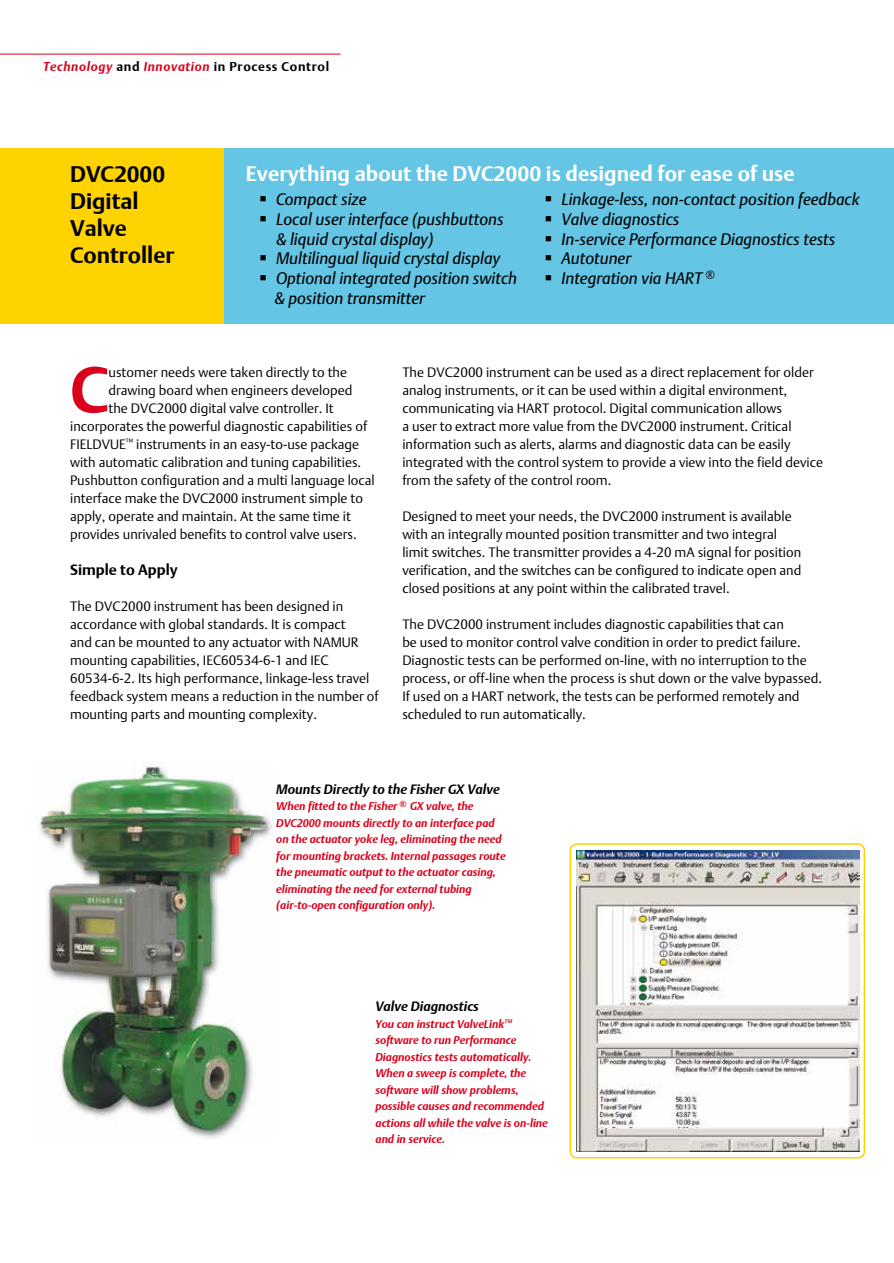
<style>
.page{position:relative;width:894px;height:1263px;background:#fff}
.page>*{position:absolute;margin:0;border:0;box-sizing:border-box;transform-origin:0 0}
.t1{font:700 64.5px "DTL Argo T";color:#db001b}
.t2{font:700 22.5px/27px "DTL Argo T";color:#000}
.t3{font:700 21px "DTL Argo T";color:#fff}
.t4{font:italic 16.5px/19.8px "DTL Argo T";color:#000}
.t5{font:700 15px "DTL Argo T";color:#000}
.t6{font:300 13.5px/18px "DTL Argo T";color:#000}
.t7{font:italic 700 13.5px "DTL Argo T";color:#000}
.t8{font:italic 700 12.75px "DTL Argo T";letter-spacing:.05em;color:#db001b}
.t9{font:italic 700 11.25px/16.5px "DTL Argo T";color:#db001b}
.s1{font-style:normal;color:#000}
</style>
<div class="page">
<div style="left:0;top:148px;width:224px;height:176px;background:#ffd300"></div>
<div style="left:224px;top:148px;width:669px;height:176px;background:#65c5e4"></div>
<hr style="left:0;top:54px;width:340px;height:1px;background:#db001b">
<div style="left:569px;top:843px;width:295px;height:315px;border:2px solid #ffd300;border-radius:7px"></div>
<img style="left:576px;top:850px;width:282px;height:301px">
<img style="left:39px;top:761px;width:233px;height:378px">
<p class="t8" style="left:43px;top:59px;width:287px">Technology <span class="s1">and</span> Innovation <span class="s1">in Process Control</span></p>
<h2 class="t2" style="left:70px;top:160px;width:106px">DVC2000<br>Digital<br>Valve<br>Controller</h2>
<h3 class="t3" style="left:246px;top:161px;width:550px">Everything about the DVC2000 is designed for ease of use</h3>
<p class="t4" style="left:260px;top:189px;width:108px">■ Compact size</p>
<p class="t4" style="left:276px;top:209px;width:229px;text-indent:-17px">■ Local user interface (pushbuttons &amp; liquid crystal display)</p>
<p class="t4" style="left:260px;top:248px;width:242px">■ Multilingual liquid crystal display</p>
<p class="t4" style="left:275px;top:268px;width:244px;text-indent:-15px">■ Optional integrated position switch &amp; position transmitter</p>
<p class="t4" style="left:545px;top:189px;width:316px">■ Linkage-less, non-contact position feedback</p>
<p class="t4" style="left:545px;top:209px;width:136px">■ Valve diagnostics</p>
<p class="t4" style="left:545px;top:229px;width:291px">■ In-service Performance Diagnostics tests</p>
<p class="t4" style="left:545px;top:249px;width:87px">■ Autotuner</p>
<p class="t4" style="left:545px;top:268px;width:171px">■ Integration via HART <sup>®</sup></p>
<h1 class="t1" style="left:70px;top:351px;width:40px">C</h1>
<p class="t6" style="left:108px;top:363px;width:240px">ustomer needs were taken directly to the</p>
<p class="t6" style="left:108px;top:381px;width:245px">drawing board when engineers developed</p>
<p class="t6" style="left:108px;top:399px;width:227px">the DVC2000 digital valve controller. It</p>
<p class="t6" style="left:70px;top:417px;width:298px">incorporates the powerful diagnostic capabilities of</p>
<p class="t6" style="left:70px;top:435px;width:290px">FIELDVUE<sup>™</sup> instruments in an easy-to-use package</p>
<p class="t6" style="left:70px;top:453px;width:292px">with automatic calibration and tuning capabilities.</p>
<p class="t6" style="left:70px;top:471px;width:306px">Pushbutton configuration and a multi language local</p>
<p class="t6" style="left:70px;top:489px;width:294px">interface make the DVC2000 instrument simple to</p>
<p class="t6" style="left:70px;top:507px;width:282px">apply, operate and maintain. At the same time it</p>
<p class="t6" style="left:70px;top:525px;width:288px">provides unrivaled benefits to control valve users.</p>
<p class="t5" style="left:70px;top:560px;width:109px">Simple to Apply</p>
<p class="t6" style="left:70px;top:597px;width:310px">The DVC2000 instrument has been designed in accordance with global standards. It is compact<br>and can be mounted to any actuator with NAMUR mounting capabilities, IEC60534-6-1 and IEC 60534-6-2. Its high performance, linkage-less travel feedback system means a reduction in the number of mounting parts and mounting complexity.</p>
<p class="t6" style="left:402px;top:363px;width:422px">The DVC2000 instrument can be used as a direct replacement for older analog instruments, or it can be used within a digital environment, communicating via HART protocol. Digital communication allows<br>a user to extract more value from the DVC2000 instrument. Critical information such as alerts, alarms and diagnostic data can be easily integrated with the control system to provide a view into the field device from the safety of the control room.</p>
<p class="t6" style="left:402px;top:507px;width:400px">Designed to meet your needs, the DVC2000 instrument is available with an integrally mounted position transmitter and two integral limit switches. The transmitter provides a 4-20 mA signal for position verification, and the switches can be configured to indicate open and closed positions at any point within the calibrated travel.</p>
<p class="t6" style="left:402px;top:615px;width:421px">The DVC2000 instrument includes diagnostic capabilities that can<br>be used to monitor control valve condition in order to predict failure.<br>Diagnostic tests can be performed on-line, with no interruption to the process, or off-line when the process is shut down or the valve bypassed.<br>If used on a HART network, the tests can be performed remotely and scheduled to run automatically.</p>
<p class="t7" style="left:276px;top:781px;width:225px">Mounts Directly to the Fisher GX Valve</p>
<p class="t9" style="left:276px;top:798px;width:231px">When fitted to the Fisher <sup>®</sup> GX valve, the DVC2000 mounts directly to an interface pad on the actuator yoke leg, eliminating the need for mounting brackets. Internal passages route the pneumatic output to the actuator casing, eliminating the need for external tubing (air-to-open configuration only).</p>
<p class="t7" style="left:375px;top:998px;width:105px">Valve Diagnostics</p>
<p class="t9" style="left:375px;top:1015px;width:174px">You can instruct ValveLink<sup>TM </sup>software to run Performance<br>Diagnostics tests automatically.<br>When a sweep is complete, the software will show problems, possible causes and recommended actions all while the valve is on-line and in service.</p>
</div>
